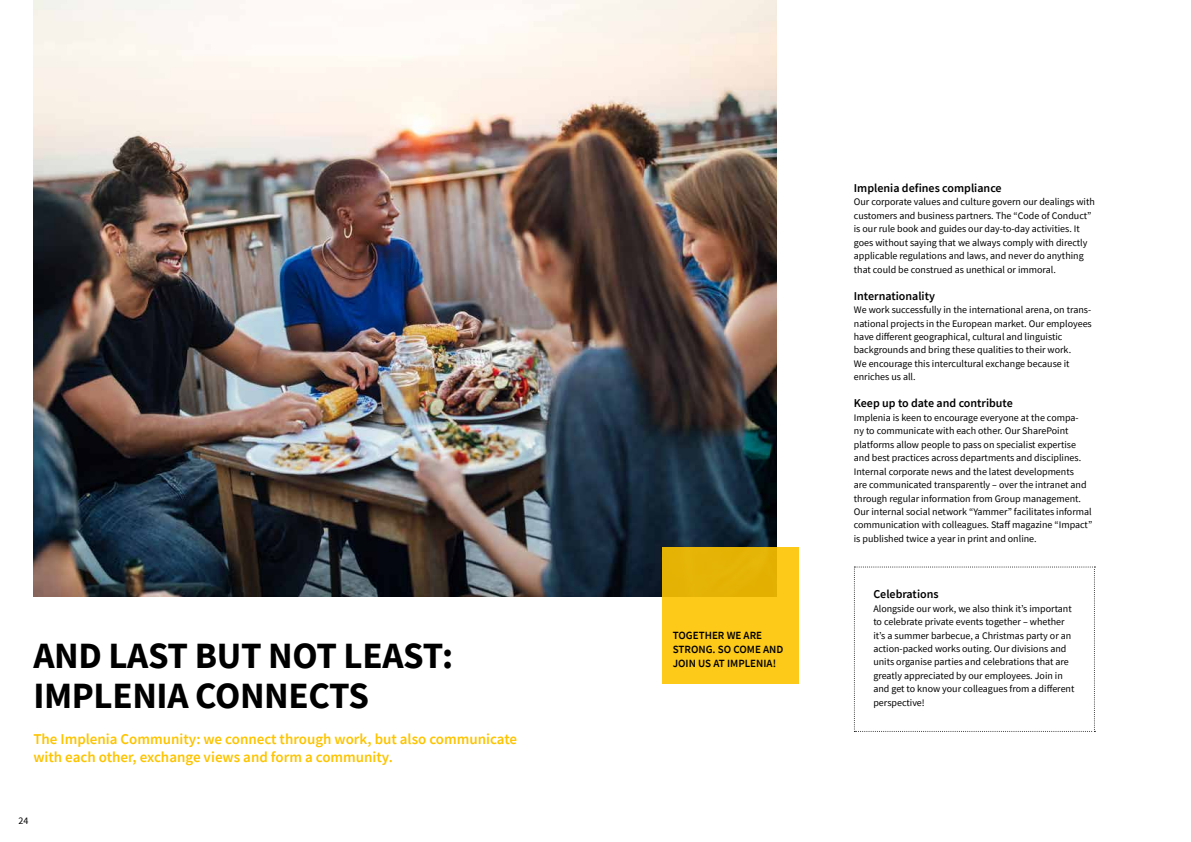
<style>
.page{position:relative;width:1191px;height:842px;background:#fff}
.page>*{position:absolute;margin:0;border:0;box-sizing:border-box;transform-origin:0 0}
.t1{font:700 37px/40px "Source Sans Pro";letter-spacing:-.01em;color:#000}
.t2{font:600 15px/18px "Source Sans Pro";color:#fdc400}
.t3{font:600 12px "Source Sans Pro";color:#000}
.t4{font:600 11px/14px "Source Sans Pro";color:#000}
.t5{font:10px/13.5px "Source Sans Pro";color:#000}
</style>
<div class="page">
<svg style="left:854px;top:566px;width:241px;height:166px"></svg>
<img style="left:34px;top:0;width:742px;height:597px">
<svg style="left:663px;top:547px;width:136px;height:136px;background:#f5c213"></svg>
<h1 class="t1" style="left:33px;top:635px;width:421px">AND LAST BUT NOT LEAST:<br>IMPLENIA CONNECTS</h1>
<h2 class="t2" style="left:33px;top:730px;width:485px">The Implenia Community: we connect through work, but also communicate with each other, exchange views and form a community.</h2>
<p class="t5" style="left:19px;top:813px;width:11px">24</p>
<p class="t4" style="left:673px;top:628px;width:112px">TOGETHER WE ARE<br>STRONG. SO COME AND<br>JOIN US AT IMPLENIA!</p>
<p class="t3" style="left:854px;top:180px;width:149px">Implenia defines compliance</p>
<p class="t5" style="left:854px;top:195px;width:242px">Our corporate values and culture govern our dealings with customers and business partners. The “Code of Conduct” is our rule book and guides our day-to-day activities. It goes without saying that we always comply with directly applicable regulations and laws, and never do anything that could be construed as unethical or immoral.</p>
<p class="t3" style="left:854px;top:288px;width:83px">Internationality</p>
<p class="t5" style="left:854px;top:303px;width:239px">We work successfully in the international arena, on trans&shy;national projects in the European market. Our employees have different geographical, cultural and linguistic backgrounds and bring these qualities to their work.<br>We encourage this intercultural exchange because it enriches us all.</p>
<p class="t3" style="left:854px;top:395px;width:160px">Keep up to date and contribute</p>
<p class="t5" style="left:854px;top:411px;width:240px">Implenia is keen to encourage everyone at the compa-<br>ny to communicate with each other. Our SharePoint platforms allow people to pass on specialist expertise and best practices across departments and disciplines.<br>Internal corporate news and the latest developments<br>are communicated transparently – over the intranet and through regular information from Group management.<br>Our internal social network “Yammer” facilitates informal communication with colleagues. Staff magazine “Impact” is published twice a year in print and online.</p>
<p class="t3" style="left:873px;top:586px;width:67px">Celebrations</p>
<p class="t5" style="left:873px;top:601px;width:203px">Alongside our work, we also think it’s important to celebrate private events together – whether it’s a summer barbecue, a Christmas party or an action-packed works outing. Our divisions and units organise parties and celebrations that are greatly appreciated by our employees. Join in and get to know your colleagues from a different perspective!</p>
</div>
